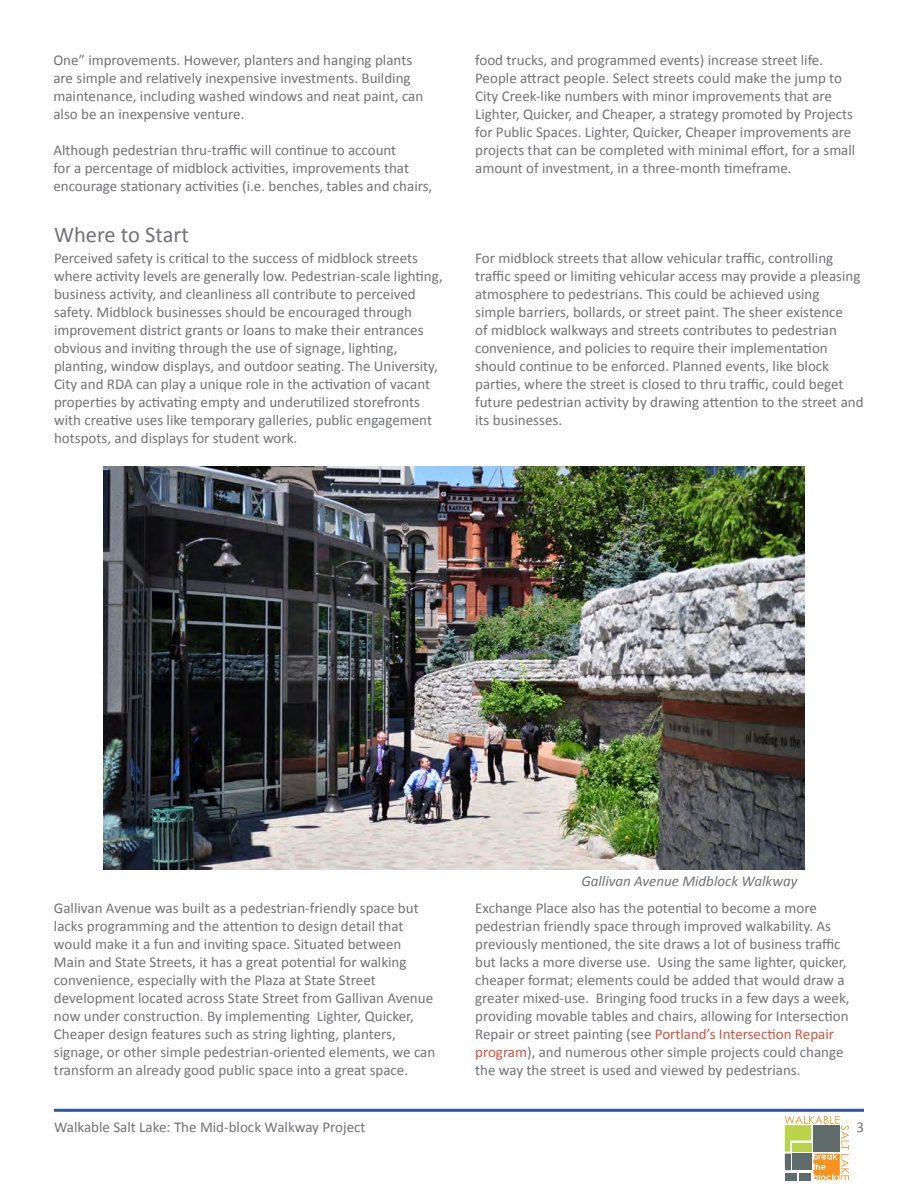
<style>
.page{position:relative;width:918px;height:1188px;background:#fff}
.page>*{position:absolute;margin:0;border:0;box-sizing:border-box;transform-origin:0 0}
.t1{font:22.5px "Calibri";color:#717275}
.t2{font:15px/18px "Calibri";color:#717275}
.t3{font:italic 15px "Calibri";color:#717275}
.s1{color:#d74e3b}
</style>
<div class="page">
<hr style="left:54px;top:1109px;width:810px;height:3px;background:#3254a5">
<svg style="left:785px;top:1116px;width:64px;height:65px"></svg>
<img style="left:103px;top:467px;width:701px;height:403px">
<p class="t2" style="left:53px;top:51px;width:371px">One” improvements. However, planters and hanging plants are simple and relatively inexpensive investments. Building maintenance, including washed windows and neat paint, can also be an inexpensive venture.</p>
<p class="t2" style="left:53px;top:141px;width:381px">Although pedestrian thru-traffic will continue to account<br>for a percentage of midblock activities, improvements that encourage stationary activities (i.e. benches, tables and chairs,</p>
<p class="t2" style="left:475px;top:51px;width:382px">food trucks, and programmed events) increase street life.<br>People attract people. Select streets could make the jump to City Creek-like numbers with minor improvements that are Lighter, Quicker, and Cheaper, a strategy promoted by Projects for Public Spaces. Lighter, Quicker, Cheaper improvements are projects that can be completed with minimal effort, for a small amount of investment, in a three-month timeframe.</p>
<h1 class="t1" style="left:54px;top:220px;width:136px">Where to Start</h1>
<p class="t2" style="left:54px;top:248px;width:390px">Perceived safety is critical to the success of midblock streets where activity levels are generally low. Pedestrian-scale lighting, business activity, and cleanliness all contribute to perceived safety. Midblock businesses should be encouraged through improvement district grants or loans to make their entrances obvious and inviting through the use of signage, lighting, planting, window displays, and outdoor seating. The University, City and RDA can play a unique role in the activation of vacant properties by activating empty and underutilized storefronts with creative uses like temporary galleries, public engagement hotspots, and displays for student work.</p>
<p class="t2" style="left:475px;top:248px;width:390px">For midblock streets that allow vehicular traffic, controlling traffic speed or limiting vehicular access may provide a pleasing atmosphere to pedestrians. This could be achieved using<br>simple barriers, bollards, or street paint. The sheer existence<br>of midblock walkways and streets contributes to pedestrian convenience, and policies to require their implementation should continue to be enforced. Planned events, like block parties, where the street is closed to thru traffic, could beget future pedestrian activity by drawing attention to the street and its businesses.</p>
<p class="t3" style="left:581px;top:872px;width:218px">Gallivan Avenue Midblock Walkway</p>
<p class="t2" style="left:54px;top:898px;width:383px">Gallivan Avenue was built as a pedestrian-friendly space but lacks programming and the attention to design detail that would make it a fun and inviting space. Situated between Main and State Streets, it has a great potential for walking convenience, especially with the Plaza at State Street development located across State Street from Gallivan Avenue now under construction. By implementing Lighter, Quicker, Cheaper design features such as string lighting, planters, signage, or other simple pedestrian-oriented elements, we can transform an already good public space into a great space.</p>
<p class="t2" style="left:475px;top:898px;width:376px">Exchange Place also has the potential to become a more pedestrian friendly space through improved walkability. As previously mentioned, the site draws a lot of business traffic but lacks a more diverse use. Using the same lighter, quicker, cheaper format; elements could be added that would draw a greater mixed-use. Bringing food trucks in a few days a week, providing movable tables and chairs, allowing for Intersection Repair or street painting (see <span class="s1">Portland’s Intersection Repair program</span>), and numerous other simple projects could change the way the street is used and viewed by pedestrians.</p>
<p class="t2" style="left:54px;top:1117px;width:313px">Walkable Salt Lake: The Mid-block Walkway Project</p>
<p class="t2" style="left:856px;top:1117px;width:9px">3</p>
</div>
